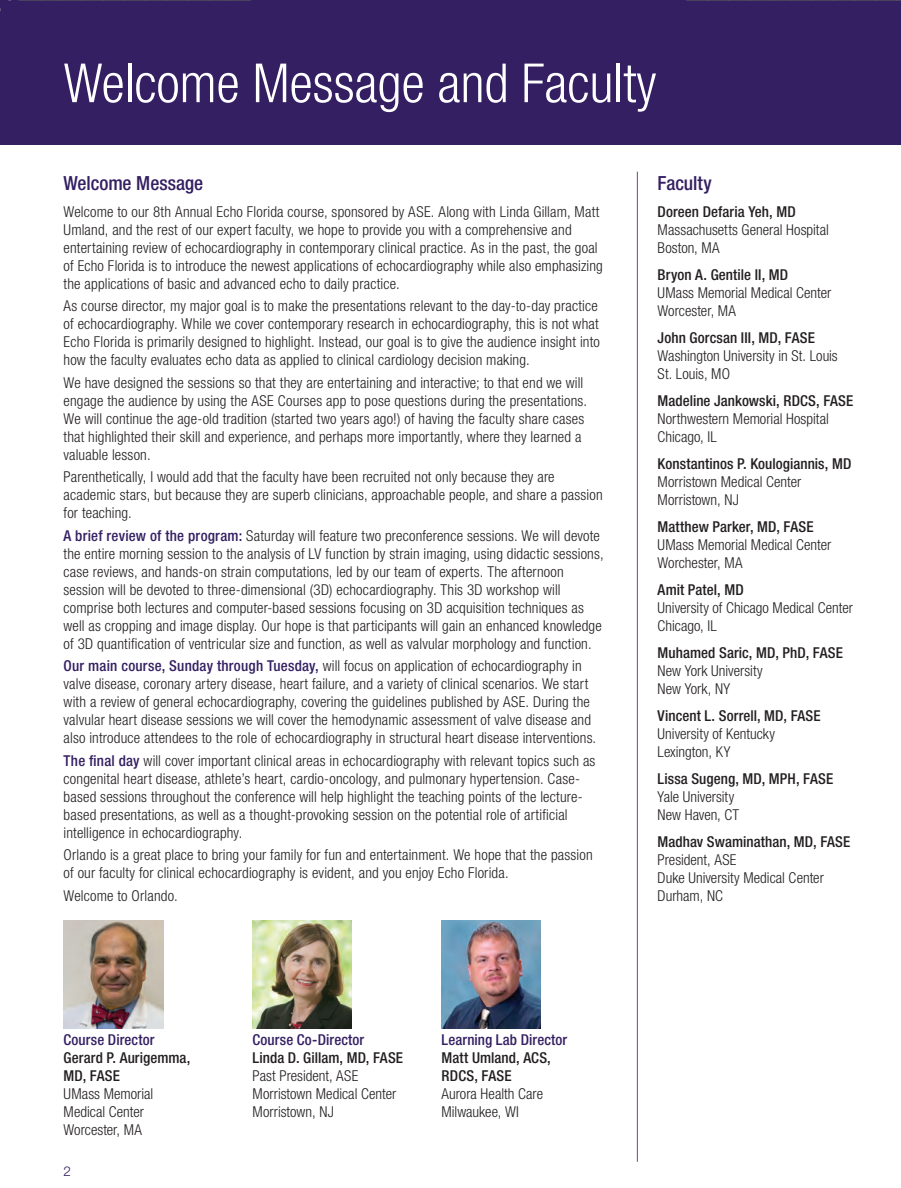
<style>
.page{position:relative;width:901px;height:1188px;background:#fff}
.page>*{position:absolute;margin:0;border:0;box-sizing:border-box;transform-origin:0 0}
.t1{font:300 condensed 54px "Helvetica Neue LT Std";color:#fff}
.t2{font:500 condensed 19.5px "Helvetica Neue LT Std";letter-spacing:-.005em;color:#341f62}
.t3{font:300 condensed 15px/18px "Helvetica Neue LT Std";letter-spacing:.01em;color:#231f20}
.t4{font:500 condensed 15px/18px "Helvetica Neue LT Std";letter-spacing:.005em;color:#231f20}
.t5{font:500 condensed 15px "Helvetica Neue LT Std";letter-spacing:.005em;color:#341f62}
.t6{font:300 13.5px "Helvetica Neue LT Std";color:#341f62}
.s1{font-weight:500;color:#341f62}
</style>
<div class="page">
<div style="left:0;top:0;width:901px;height:145px;background:#341f62"></div>
<hr style="left:637px;top:172px;width:1px;height:990px;background:#853c84">
<img style="left:253px;top:920px;width:99px;height:108px">
<img style="left:64px;top:920px;width:99px;height:108px">
<img style="left:442px;top:920px;width:99px;height:108px">
<svg style="left:19px;top:0;width:232px;height:1px"></svg>
<svg style="left:686px;top:0;width:215px;height:1px"></svg>
<h1 class="t1" style="left:64px;top:52px;width:594px">Welcome Message and Faculty</h1>
<h2 class="t2" style="left:64px;top:171px;width:141px">Welcome Message</h2>
<p class="t3" style="left:64px;top:202px;width:541px">Welcome to our 8th Annual Echo Florida course, sponsored by ASE. Along with Linda Gillam, Matt Umland, and the rest of our expert faculty, we hope to provide you with a comprehensive and entertaining review of echocardiography in contemporary clinical practice. As in the past, the goal of Echo Florida is to introduce the newest applications of echocardiography while also emphasizing the applications of basic and advanced echo to daily practice.</p>
<p class="t3" style="left:64px;top:297px;width:538px">As course director, my major goal is to make the presentations relevant to the day-to-day practice of echocardiography. While we cover contemporary research in echocardiography, this is not what Echo Florida is primarily designed to highlight. Instead, our goal is to give the audience insight into how the faculty evaluates echo data as applied to clinical cardiology decision making.</p>
<p class="t3" style="left:64px;top:373px;width:525px">We have designed the sessions so that they are entertaining and interactive; to that end we will engage the audience by using the ASE Courses app to pose questions during the presentations.<br>We will continue the age-old tradition (started two years ago!) of having the faculty share cases that highlighted their skill and experience, and perhaps more importantly, where they learned a valuable lesson.</p>
<p class="t3" style="left:64px;top:468px;width:541px">Parenthetically, I would add that the faculty have been recruited not only because they are academic stars, but because they are superb clinicians, approachable people, and share a passion for teaching.</p>
<p class="t3" style="left:64px;top:526px;width:542px"><span class="s1">A brief review of the program:</span> Saturday will feature two preconference sessions. We will devote the entire morning session to the analysis of LV function by strain imaging, using didactic sessions, case reviews, and hands-on strain computations, led by our team of experts. The afternoon session will be devoted to three-dimensional (3D) echocardiography. This 3D workshop will comprise both lectures and computer-based sessions focusing on 3D acquisition techniques as well as cropping and image display. Our hope is that participants will gain an enhanced knowledge of 3D quantification of ventricular size and function, as well as valvular morphology and function.</p>
<p class="t3" style="left:64px;top:657px;width:534px"><span class="s1">Our main course, Sunday through Tuesday,</span> will focus on application of echocardiography in valve disease, coronary artery disease, heart failure, and a variety of clinical scenarios. We start with a review of general echocardiography, covering the guidelines published by ASE. During the valvular heart disease sessions we will cover the hemodynamic assessment of valve disease and also introduce attendees to the role of echocardiography in structural heart disease interventions.</p>
<p class="t3" style="left:64px;top:751px;width:533px"><span class="s1">The final day</span> will cover important clinical areas in echocardiography with relevant topics such as congenital heart disease, athlete’s heart, cardio-oncology, and pulmonary hypertension. Case&shy;based sessions throughout the conference will help highlight the teaching points of the lecture&shy;based presentations, as well as a thought-provoking session on the potential role of artificial intelligence in echocardiography.</p>
<p class="t3" style="left:64px;top:846px;width:531px">Orlando is a great place to bring your family for fun and entertainment. We hope that the passion of our faculty for clinical echocardiography is evident, and you enjoy Echo Florida.</p>
<p class="t3" style="left:64px;top:886px;width:116px">Welcome to Orlando.</p>
<p class="t5" style="left:64px;top:1030px;width:92px">Course Director</p>
<p class="t4" style="left:64px;top:1048px;width:128px">Gerard P. Aurigemma,<br>MD, FASE</p>
<p class="t3" style="left:64px;top:1084px;width:91px">UMass Memorial<br>Medical Center<br>Worcester, MA</p>
<p class="t6" style="left:64px;top:1162px;width:9px">2</p>
<p class="t5" style="left:253px;top:1030px;width:113px">Course Co-Director</p>
<p class="t4" style="left:253px;top:1048px;width:152px">Linda D. Gillam, MD, FASE</p>
<p class="t3" style="left:253px;top:1066px;width:145px">Past President, ASE<br>Morristown Medical Center<br>Morristown, NJ</p>
<p class="t5" style="left:442px;top:1030px;width:127px">Learning Lab Director</p>
<p class="t4" style="left:442px;top:1048px;width:111px">Matt Umland, ACS,<br>RDCS, FASE</p>
<p class="t3" style="left:442px;top:1084px;width:103px">Aurora Health Care<br>Milwaukee, WI</p>
<h2 class="t2" style="left:658px;top:171px;width:56px">Faculty</h2>
<p class="t4" style="left:658px;top:202px;width:140px">Doreen Defaria Yeh, MD</p>
<p class="t3" style="left:658px;top:220px;width:173px">Massachusetts General Hospital<br>Boston, MA</p>
<p class="t4" style="left:658px;top:265px;width:132px">Bryon A. Gentile II, MD</p>
<p class="t3" style="left:658px;top:283px;width:175px">UMass Memorial Medical Center<br>Worcester, MA</p>
<p class="t4" style="left:658px;top:328px;width:159px">John Gorcsan III, MD, FASE</p>
<p class="t3" style="left:658px;top:346px;width:182px">Washington University in St. Louis<br>St. Louis, MO</p>
<p class="t4" style="left:658px;top:391px;width:197px">Madeline Jankowski, RDCS, FASE</p>
<p class="t3" style="left:658px;top:409px;width:173px">Northwestern Memorial Hospital<br>Chicago, IL</p>
<p class="t4" style="left:658px;top:454px;width:195px">Konstantinos P. Koulogiannis, MD</p>
<p class="t3" style="left:658px;top:472px;width:145px">Morristown Medical Center<br>Morristown, NJ</p>
<p class="t4" style="left:658px;top:517px;width:157px">Matthew Parker, MD, FASE</p>
<p class="t3" style="left:658px;top:535px;width:175px">UMass Memorial Medical Center<br>Worchester, MA</p>
<p class="t4" style="left:658px;top:580px;width:88px">Amit Patel, MD</p>
<p class="t3" style="left:658px;top:598px;width:197px">University of Chicago Medical Center<br>Chicago, IL</p>
<p class="t4" style="left:658px;top:643px;width:187px">Muhamed Saric, MD, PhD, FASE</p>
<p class="t3" style="left:658px;top:661px;width:107px">New York University<br>New York, NY</p>
<p class="t4" style="left:658px;top:706px;width:165px">Vincent L. Sorrell, MD, FASE</p>
<p class="t3" style="left:658px;top:724px;width:119px">University of Kentucky<br>Lexington, KY</p>
<p class="t4" style="left:658px;top:769px;width:177px">Lissa Sugeng, MD, MPH, FASE</p>
<p class="t3" style="left:658px;top:787px;width:83px">Yale University<br>New Haven, CT</p>
<p class="t4" style="left:658px;top:832px;width:194px">Madhav Swaminathan, MD, FASE</p>
<p class="t3" style="left:658px;top:850px;width:168px">President, ASE<br>Duke University Medical Center<br>Durham, NC</p>
</div>
